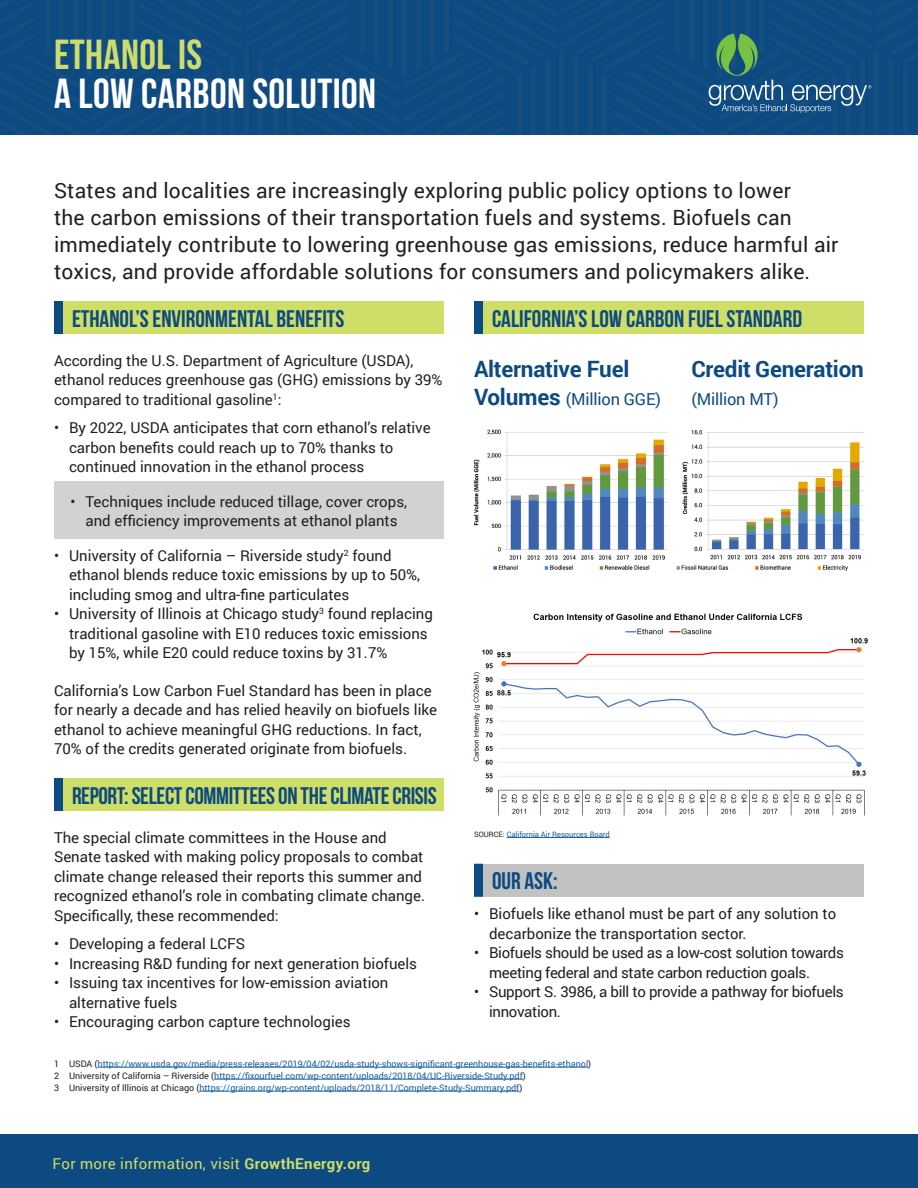
<style>
.page{position:relative;width:918px;height:1188px;background:#fff}
.page>*{position:absolute;margin:0;border:0;box-sizing:border-box;transform-origin:0 0}
.h34{font:700 42px "Bebas Neue";letter-spacing:.01em;color:#fff}
.h34-2{font:700 42px "Bebas Neue";letter-spacing:.01em;color:#cedc6d}
.subh_18_on_12{font:700 24px "Bebas Neue";color:#0c4a81}
.ask{font:700 24px "Bebas Neue";color:#0c4a81}
.sidebar_h{font:700 22.5px "Roboto";letter-spacing:-.01em;color:#0c4a81}
.intro{font:21px/27px "Roboto";letter-spacing:.01em;color:#231f20}
.sidebar_h-2{font:16.5px "Roboto";letter-spacing:-.01em;color:#0c4a81}
.b_10_on_13{font:15px/19.5px "Roboto";color:#231f20}
.b_10_on_13-2{font:15px/19.5px "Roboto";letter-spacing:-.02em;color:#231f20}
.t1{font:15px "Roboto";letter-spacing:.025em;color:#cfde67}
.footnote{font:9px "Roboto";color:#175d9e}
.t2{font:7.5px "Roboto";color:#175d9e}
.s1{font-weight:700;font-size:22.5px}
.s2{color:#231f20}
.s3{font-weight:700}
</style>
<div class="page">
<div style="left:0;top:1134px;width:918px;height:54px;background:#0c4a81"></div>
<img style="left:473px;top:429px;width:391px;height:142px">
<svg style="left:0;top:0;width:918px;height:135px;background:#114e81"></svg>
<hr style="left:98px;top:1067px;width:490px;height:1px;background:#175d9e">
<hr style="left:214px;top:1079px;width:309px;height:1px;background:#175d9e">
<hr style="left:199px;top:1091px;width:320px;height:1px;background:#175d9e">
<div style="left:54px;top:301px;width:390px;height:33px;background:#cfde67"></div>
<div style="left:54px;top:301px;width:9px;height:33px;background:#0c4a81"></div>
<div style="left:54px;top:482px;width:390px;height:57px;background:#d1d2d4"></div>
<div style="left:54px;top:778px;width:390px;height:33px;background:#cfde67"></div>
<div style="left:54px;top:778px;width:9px;height:33px;background:#0c4a81"></div>
<div style="left:474px;top:864px;width:390px;height:33px;background:#c2c2c2"></div>
<div style="left:474px;top:864px;width:9px;height:33px;background:#0c4a81"></div>
<img style="left:473px;top:613px;width:395px;height:203px">
<div style="left:474px;top:301px;width:390px;height:33px;background:#cfde67"></div>
<div style="left:474px;top:301px;width:9px;height:33px;background:#0c4a81"></div>
<hr style="left:507px;top:837px;width:103px;height:1px;background:#175d9e">
<p class="h34-2" style="left:54px;top:31px;width:150px">ETHANOL IS</p>
<p class="h34" style="left:54px;top:70px;width:324px">A LOW CARBON SOLUTION</p>
<p class="intro" style="left:54px;top:176px;width:786px">States and localities are increasingly exploring public policy options to lower<br>the carbon emissions of their transportation fuels and systems. Biofuels can immediately contribute to lowering greenhouse gas emissions, reduce harmful air toxics, and provide affordable solutions for consumers and policymakers alike.</p>
<p class="subh_18_on_12" style="left:72px;top:305px;width:274px">ETHANOL’S ENVIRONMENTAL BENEFITS</p>
<p class="b_10_on_13" style="left:54px;top:350px;width:390px">According the U.S. Department of Agriculture (USDA), ethanol reduces greenhouse gas (GHG) emissions by 39% compared to traditional gasoline<sup>1</sup>:</p>
<p class="b_10_on_13" style="left:69px;top:417px;width:363px;text-indent:-15px">• By 2022, USDA anticipates that corn ethanol’s relative carbon benefits could reach up to 70% thanks to continued innovation in the ethanol process</p>
<p class="b_10_on_13" style="left:70px;top:491px;width:338px;text-align:center">• Techniques include reduced tillage, cover crops, and efficiency improvements at ethanol plants</p>
<p class="b_10_on_13" style="left:69px;top:545px;width:353px;text-indent:-15px">• University of California – Riverside study<sup>2</sup> found ethanol blends reduce toxic emissions by up to 50%, including smog and ultra-fine particulates</p>
<p class="b_10_on_13" style="left:69px;top:603px;width:365px;text-indent:-15px">• University of Illinois at Chicago study<sup>3</sup> found replacing traditional gasoline with E10 reduces toxic emissions by 15%, while E20 could reduce toxins by 31.7%</p>
<p class="b_10_on_13" style="left:54px;top:680px;width:384px">California’s Low Carbon Fuel Standard has been in place for nearly a decade and has relied heavily on biofuels like ethanol to achieve meaningful GHG reductions. In fact, 70% of the credits generated originate from biofuels.</p>
<p class="subh_18_on_12" style="left:72px;top:782px;width:366px">REPORT: SELECT COMMITTEES ON THE CLIMATE CRISIS</p>
<p class="b_10_on_13" style="left:54px;top:827px;width:373px">The special climate committees in the House and Senate tasked with making policy proposals to combat climate change released their reports this summer and recognized ethanol’s role in combating climate change.<br>Specifically, these recommended:</p>
<p class="b_10_on_13" style="left:54px;top:933px;width:193px">• Developing a federal LCFS</p>
<p class="b_10_on_13" style="left:54px;top:953px;width:365px">• Increasing R&amp;D funding for next generation biofuels</p>
<p class="b_10_on_13" style="left:69px;top:972px;width:321px;text-indent:-15px">• Issuing tax incentives for low-emission aviation alternative fuels</p>
<p class="b_10_on_13" style="left:54px;top:1011px;width:298px">• Encouraging carbon capture technologies</p>
<p class="subh_18_on_12" style="left:492px;top:305px;width:312px">CALIFORNIA’S LOW CARBON FUEL STANDARD</p>
<p class="sidebar_h" style="left:474px;top:353px;width:157px">Alternative Fuel</p>
<p class="sidebar_h-2" style="left:474px;top:388px;width:189px"><span class="s1">Volumes</span> (Million GGE)</p>
<p class="sidebar_h" style="left:692px;top:353px;width:174px">Credit Generation</p>
<p class="sidebar_h-2" style="left:692px;top:388px;width:89px">(Million MT)</p>
<p class="t2" style="left:474px;top:829px;width:137px"><span class="s2">SOURCE:</span> California Air Resources Board</p>
<p class="ask" style="left:492px;top:868px;width:67px">OUR ASK:</p>
<p class="b_10_on_13" style="left:489px;top:904px;width:349px;text-indent:-15px">• Biofuels like ethanol must be part of any solution to decarbonize the transportation sector.</p>
<p class="b_10_on_13-2" style="left:489px;top:943px;width:357px;text-indent:-15px">• Biofuels should be used as a low-cost solution towards meeting federal and state carbon reduction goals.</p>
<p class="b_10_on_13-2" style="left:489px;top:982px;width:356px;text-indent:-15px">• Support S. 3986, a bill to provide a pathway for biofuels innovation.</p>
<p class="footnote" style="left:54px;top:1057px;width:539px"><span class="s2">1 USDA (</span>https://www.usda.gov/media/press-releases/2019/04/02/usda-study-shows-significant-greenhouse-gas-benefits-ethanol<span class="s2">)</span></p>
<p class="footnote" style="left:54px;top:1069px;width:473px"><span class="s2">2 University of California – Riverside (</span>https://fixourfuel.com/wp-content/uploads/2018/04/UC-Riverside-Study.pdf<span class="s2">)</span></p>
<p class="footnote" style="left:54px;top:1081px;width:470px"><span class="s2">3 University of Illinois at Chicago (</span>https://grains.org/wp-content/uploads/2018/11/Complete-Study-Summary.pdf<span class="s2">)</span></p>
<p class="t1" style="left:53px;top:1153px;width:319px">For more information, visit <span class="s3">GrowthEnergy.org</span></p>
</div>
